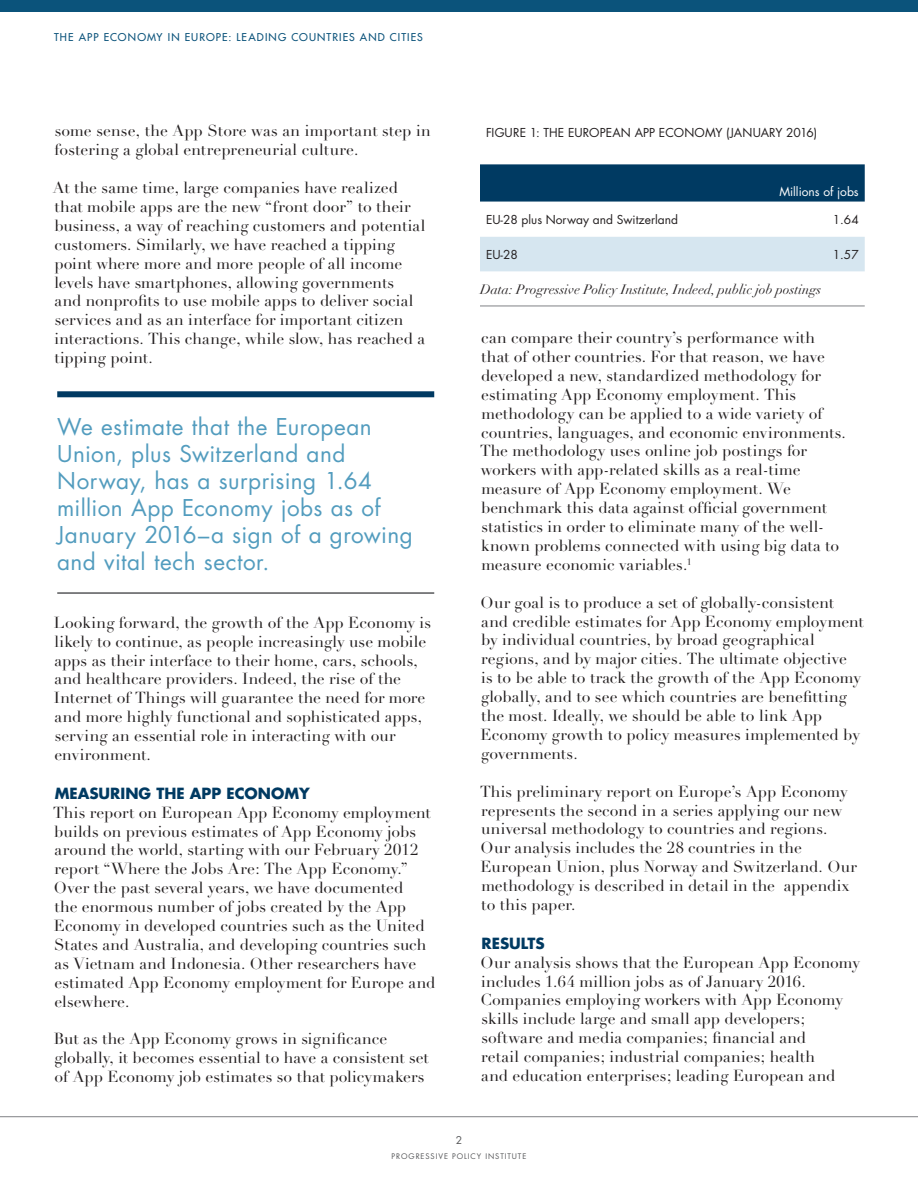
<style>
.page{position:relative;width:918px;height:1188px;background:#fff}
.page>*{position:absolute;margin:0;border:0;box-sizing:border-box;transform-origin:0 0}
.t1{font:22.5px/27px "Futura";letter-spacing:.02em;color:#529cbe}
.t2{font:15.75px/18.9px "Didot LH";letter-spacing:.005em;color:#231f20}
.t3{font:700 15px "Futura";color:#003a62}
.t4{font:italic 13.5px "Didot LH";color:#231f20}
.t5{font:12px "Futura";color:#231f20}
.t6{font:12px "Futura";color:#fff}
.t7{font:10.5px "Futura";letter-spacing:.105em;color:#0b537b}
.t8{font:10.5px "Futura";color:#57585a}
.t9{font:7.5px "Futura";letter-spacing:.12em;color:#57585a}
</style>
<div class="page">
<hr style="left:0;top:1116px;width:918px;height:1px;background:#808285">
<div style="left:0;top:0;width:918px;height:12px;background:#0b537b"></div>
<hr style="left:480px;top:306px;width:385px;height:1px;background:#808285">
<div style="left:480px;top:164px;width:385px;height:38px;background:#003a62"></div>
<div style="left:480px;top:237px;width:385px;height:34px;background:#d6e6f0"></div>
<div style="left:57px;top:391px;width:377px;height:6px;background:#003a62"></div>
<hr style="left:57px;top:592px;width:377px;height:2px;background:#57585a">
<p class="t7" style="left:54px;top:31px;width:370px">THE APP ECONOMY IN EUROPE: LEADING COUNTRIES AND CITIES</p>
<p class="t2" style="left:55px;top:122px;width:378px">some sense, the App Store was an important step in fostering a global entrepreneurial culture.</p>
<p class="t2" style="left:53px;top:179px;width:374px">At the same time, large companies have realized that mobile apps are the new “front door” to their business, a way of reaching customers and potential customers. Similarly, we have reached a tipping point where more and more people of all income levels have smartphones, allowing governments<br>and nonprofits to use mobile apps to deliver social services and as an interface for important citizen interactions. This change, while slow, has reached a tipping point.</p>
<h1 class="t1" style="left:57px;top:413px;width:357px">We estimate that the European<br>Union, plus Switzerland and<br>Norway, has a surprising 1.64 million App Economy jobs as of<br>January 2016–a sign of a growing and vital tech sector.</h1>
<p class="t2" style="left:54px;top:613px;width:379px">Looking forward, the growth of the App Economy is likely to continue, as people increasingly use mobile apps as their interface to their home, cars, schools, and healthcare providers. Indeed, the rise of the Internet of Things will guarantee the need for more and more highly functional and sophisticated apps, serving an essential role in interacting with our environment.</p>
<p class="t3" style="left:55px;top:783px;width:257px">MEASURING THE APP ECONOMY</p>
<p class="t2" style="left:53px;top:803px;width:384px">This report on European App Economy employment builds on previous estimates of App Economy jobs around the world, starting with our February 2012 report “Where the Jobs Are: The App Economy.” Over the past several years, we have documented<br>the enormous number of jobs created by the App Economy in developed countries such as the United States and Australia, and developing countries such as Vietnam and Indonesia. Other researchers have estimated App Economy employment for Europe and elsewhere.</p>
<p class="t2" style="left:54px;top:1030px;width:377px">But as the App Economy grows in significance globally, it becomes essential to have a consistent set of App Economy job estimates so that policymakers</p>
<p class="t5" style="left:486px;top:124px;width:333px">FIGURE 1: THE EUROPEAN APP ECONOMY (JANUARY 2016)</p>
<p class="t6" style="left:779px;top:183px;width:81px">Millions of jobs</p>
<p class="t5" style="left:486px;top:211px;width:193px">EU-28 plus Norway and Switzerland</p>
<p class="t5" style="left:833px;top:211px;width:27px">1.64</p>
<p class="t5" style="left:486px;top:246px;width:33px">EU-28</p>
<p class="t5" style="left:833px;top:246px;width:27px">1.57</p>
<p class="t4" style="left:480px;top:281px;width:343px">Data: Progressive Policy Institute, Indeed, public job postings</p>
<p class="t2" style="left:480px;top:329px;width:367px">can compare their country’s performance with that of other countries. For that reason, we have developed a new, standardized methodology for estimating App Economy employment. This methodology can be applied to a wide variety of countries, languages, and economic environments.<br>The methodology uses online job postings for workers with app-related skills as a real-time measure of App Economy employment. We benchmark this data against official government statistics in order to eliminate many of the well&shy;known problems connected with using big data to measure economic variables.<sup>1</sup></p>
<p class="t2" style="left:481px;top:593px;width:385px">Our goal is to produce a set of globally-consistent and credible estimates for App Economy employment by individual countries, by broad geographical regions, and by major cities. The ultimate objective<br>is to be able to track the growth of the App Economy globally, and to see which countries are benefitting the most. Ideally, we should be able to link App Economy growth to policy measures implemented by governments.</p>
<p class="t2" style="left:480px;top:782px;width:378px">This preliminary report on Europe’s App Economy represents the second in a series applying our new universal methodology to countries and regions.<br>Our analysis includes the 28 countries in the European Union, plus Norway and Switzerland. Our methodology is described in detail in the appendix to this paper.</p>
<p class="t3" style="left:482px;top:933px;width:65px">RESULTS</p>
<p class="t2" style="left:481px;top:953px;width:381px">Our analysis shows that the European App Economy includes 1.64 million jobs as of January 2016.<br>Companies employing workers with App Economy skills include large and small app developers; software and media companies; financial and<br>retail companies; industrial companies; health<br>and education enterprises; leading European and</p>
<p class="t8" style="left:456px;top:1133px;width:8px">2</p>
<p class="t9" style="left:392px;top:1151px;width:136px">PROGRESSIVE POLICY INSTITUTE</p>
</div>
